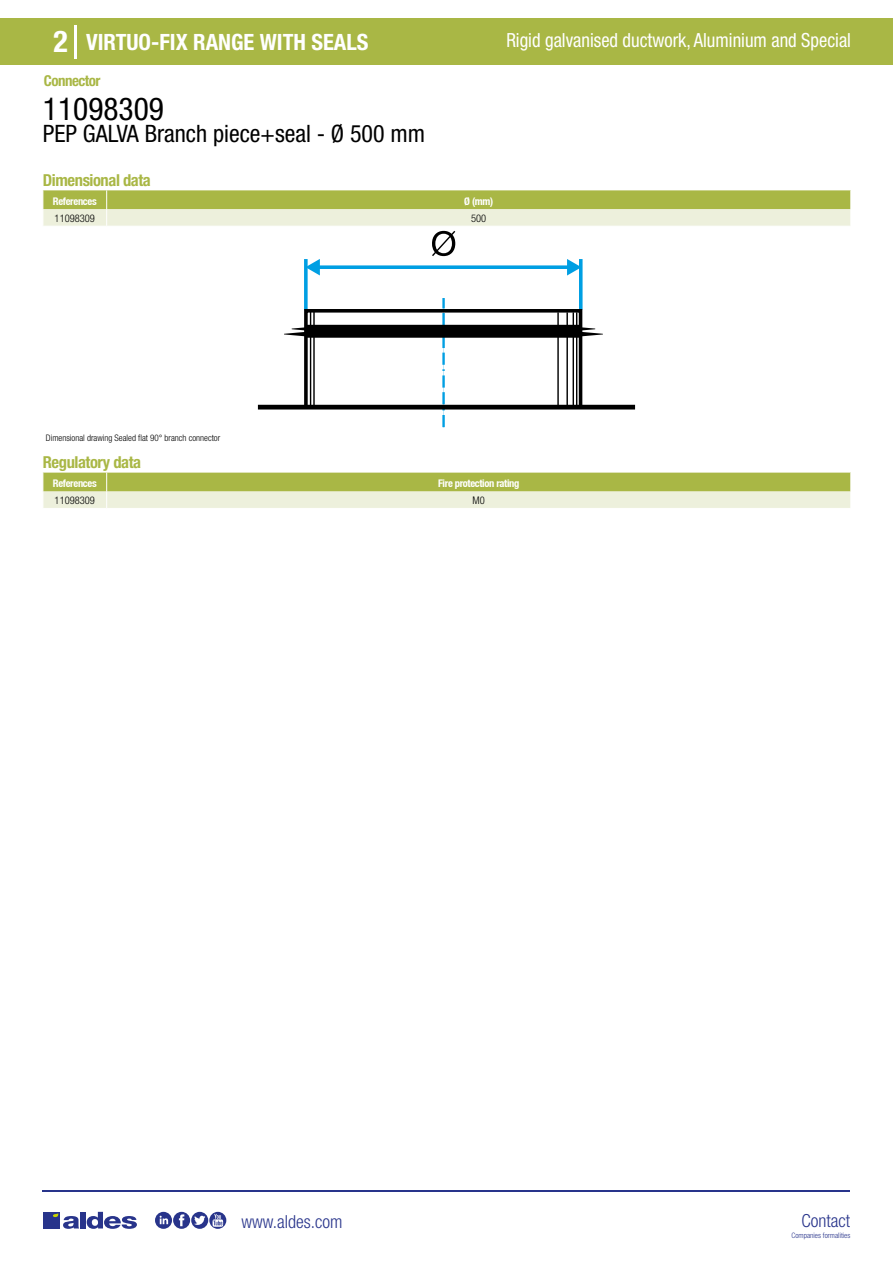
<style>
.page{position:relative;width:893px;height:1263px;background:#fff}
.page>*{position:absolute;margin:0;border:0;box-sizing:border-box;transform-origin:0 0}
.t1{font:condensed 31.5px "Helvetica Neue LT Std";color:#000}
.t2{font:700 condensed 30px "Helvetica Neue LT Std";color:#fff}
.t3{font:condensed 24px "Helvetica Neue LT Std";color:#000}
.t4{font:700 condensed 22.5px "Helvetica Neue LT Std";color:#fff}
.t5{font:condensed 19.5px "Helvetica Neue LT Std";color:#fff;scale:.95 1}
.t6{font:300 condensed 18px "Helvetica Neue";color:#28348b}
.t7{font:700 condensed 16.5px "Helvetica Neue LT Std";letter-spacing:-.025em;color:#a9b745}
.t8{font:700 condensed 15px "Helvetica Neue LT Std";letter-spacing:-.035em;color:#a9b745}
.t9{font:700 condensed 10.5px "Helvetica Neue";letter-spacing:-.03em;color:#fff}
.t10{font:300 condensed 10.5px "Helvetica Neue";color:#000}
.t11{font:300 condensed 9px "Helvetica Neue";color:#000}
.t12{font:300 condensed 7.5px "Helvetica Neue";color:#28348b}
</style>
<div class="page">
<div style="left:0;top:18px;width:893px;height:46px;background:#a9b745"></div>
<hr style="left:74px;top:25px;width:2px;height:33px;background:#fff">
<hr style="left:43px;top:1190px;width:807px;height:1px;background:#28348b">
<svg style="left:155px;top:1212px;width:71px;height:17px"></svg>
<div style="left:43px;top:1212px;width:17px;height:16px;background:#28348b"></div>
<div style="left:80px;top:1212px;width:6px;height:16px;background:#28348b"></div>
<svg style="left:87px;top:1212px;width:50px;height:17px"></svg>
<svg style="left:53px;top:1213px;width:26px;height:16px"></svg>
<svg style="left:579px;top:276px;width:4px;height:22px"></svg>
<svg style="left:304px;top:276px;width:4px;height:22px"></svg>
<hr style="left:258px;top:405px;width:377px;height:4px;background:#000">
<svg style="left:43px;top:190px;width:808px;height:86px"></svg>
<svg style="left:284px;top:298px;width:319px;height:129px"></svg>
<svg style="left:43px;top:473px;width:808px;height:35px;background:#c9d28d"></svg>
<h2 class="t2" style="left:54px;top:24px;width:16px">2</h2>
<h3 class="t4" style="left:86px;top:28px;width:284px">VIRTUO-FIX RANGE WITH SEALS</h3>
<h3 class="t5" style="left:506px;top:29px;width:364px">Rigid galvanised ductwork, Aluminium and Special</h3>
<h3 class="t8" style="left:44px;top:71px;width:58px">Connector</h3>
<h1 class="t1" style="left:43px;top:91px;width:122px">11098309</h1>
<h3 class="t3" style="left:43px;top:120px;width:384px">PEP GALVA Branch piece+seal - Ø 500 mm</h3>
<h3 class="t7" style="left:43px;top:170px;width:109px">Dimensional data</h3>
<p class="t9" style="left:53px;top:195px;width:45px">References</p>
<p class="t9" style="left:464px;top:195px;width:30px">Ø (mm)</p>
<p class="t10" style="left:55px;top:212px;width:42px">11098309</p>
<p class="t10" style="left:471px;top:212px;width:17px">500</p>
<p class="t11" style="left:46px;top:433px;width:176px">Dimensional drawing Sealed flat 90° branch connector</p>
<h3 class="t7" style="left:43px;top:452px;width:100px">Regulatory data</h3>
<p class="t9" style="left:53px;top:477px;width:45px">References</p>
<p class="t9" style="left:438px;top:477px;width:83px">Fire protection rating</p>
<p class="t10" style="left:55px;top:494px;width:42px">11098309</p>
<p class="t10" style="left:473px;top:494px;width:14px">M0</p>
<h3 class="t6" style="left:241px;top:1211px;width:102px">www.aldes.com</h3>
<h3 class="t6" style="left:801px;top:1211px;width:50px">Contact</h3>
<p class="t12" style="left:791px;top:1230px;width:60px">Companies formalities</p>
</div>
